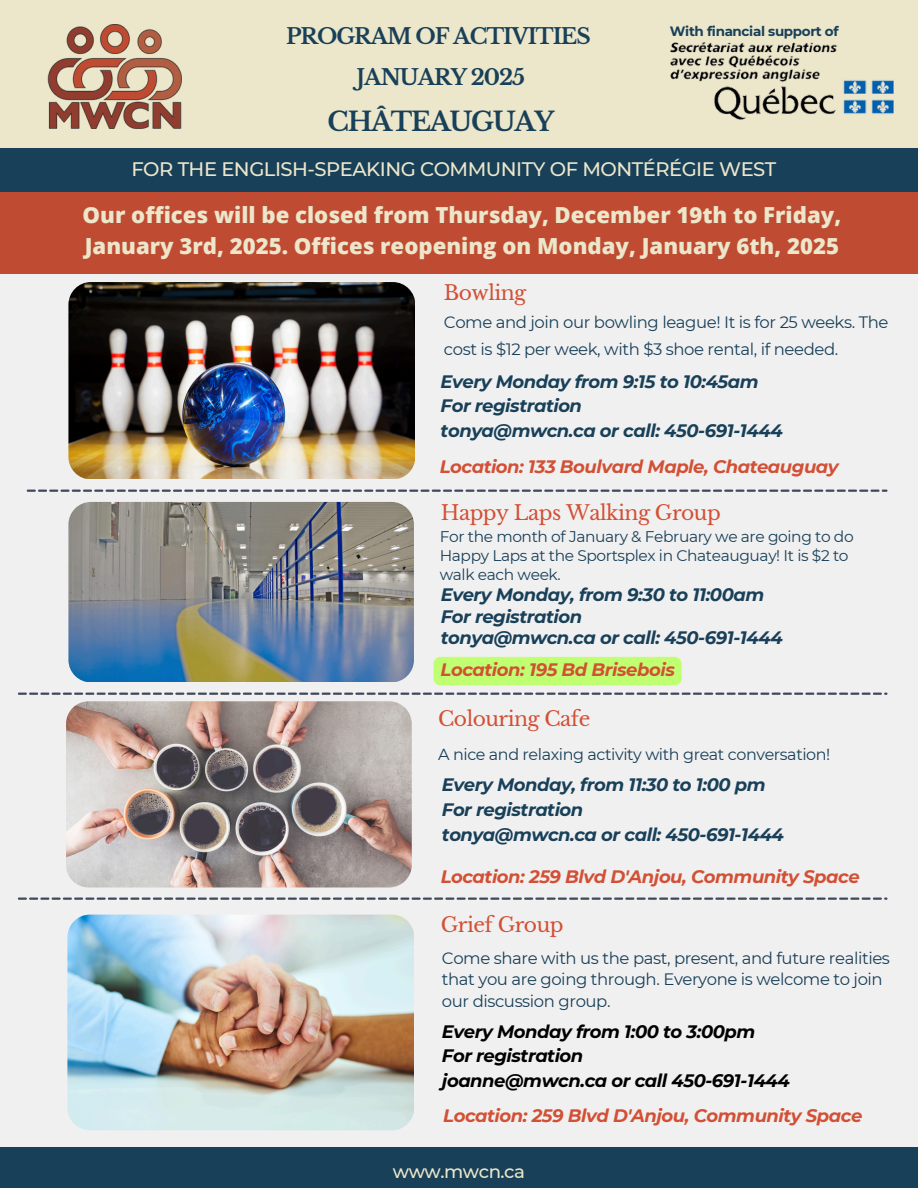
<style>
.page{position:relative;width:918px;height:1188px;background:#f1f0f0}
.page>*{position:absolute;margin:0;border:0;box-sizing:border-box;transform-origin:0 0}
.t1{font:700 26.1px "Libre Baskerville";letter-spacing:-.05em;color:#184059}
.t2{font:800 22.2px/30.5px "Open Sans";color:#ece6ca}
.t3{font:700 21.6px/40.5px "Libre Baskerville";letter-spacing:-.05em;color:#184059;text-align:center}
.t4{font:20.25px "Libre Baskerville";letter-spacing:-.025em;color:#d25035}
.t5{font:500 19.5px "Montserrat";letter-spacing:-.025em;color:#ece6ca}
.t6{font:500 18.15px "Montserrat";letter-spacing:-.025em;color:#ece6ca}
.t7{font:italic 700 18px/24.8px "Montserrat";letter-spacing:-.025em;color:#184059}
.t8{font:italic 700 18px "Montserrat";letter-spacing:-.025em;color:#d25035}
.t9{font:italic 700 18px/24.8px "Montserrat";letter-spacing:-.025em;color:#000}
.t10{font:16.5px/21.3px "Montserrat";letter-spacing:-.025em;color:#184059}
.t11{font:15.9px "Montserrat";letter-spacing:-.025em;color:#184059}
.t12{font:15.45px/18.9px "Montserrat";letter-spacing:-.025em;color:#184059}
.t13{font:700 13.5px "Montserrat";letter-spacing:-.025em;color:#184059}
</style>
<div class="page">
<div style="left:0;top:1148px;width:918px;height:40px;background:#184059"></div>
<div style="left:0;top:0;width:918px;height:169px;background:#ece6ca"></div>
<svg style="left:27px;top:490px;width:861px;height:2px"></svg>
<img style="left:671px;top:43px;width:222px;height:76px">
<img style="left:47px;top:25px;width:135px;height:103px">
<svg style="left:18px;top:693px;width:870px;height:2px;background:#737a88"></svg>
<svg style="left:18px;top:898px;width:870px;height:2px;background:#767d8b"></svg>
<div style="left:0;top:183px;width:918px;height:91px;background:#c04b33"></div>
<div style="left:0;top:148px;width:918px;height:43px;background:#184059"></div>
<img style="left:67px;top:915px;width:347px;height:215px;border-radius:22px">
<img style="left:68px;top:282px;width:347px;height:197px;border-radius:22px">
<img style="left:68px;top:502px;width:346px;height:180px;border-radius:22px">
<div style="left:433px;top:657px;width:249px;height:28px;background:#c1ff72"></div>
<img style="left:66px;top:701px;width:345px;height:186px;border-radius:22px">
<p class="t3" style="left:286px;top:17px;width:306px">PROGRAM OF ACTIVITIES<br>JANUARY 2025</p>
<p class="t1" style="left:327px;top:106px;width:228px">CHÂTEAUGUAY</p>
<h1 class="t13" style="left:670px;top:23px;width:170px">With financial support of</h1>
<p class="t5" style="left:131px;top:157px;width:647px">FOR THE ENGLISH-SPEAKING COMMUNITY OF MONTÉRÉGIE WEST</p>
<p class="t2" style="left:83px;top:199px;width:760px">Our offices will be closed from Thursday, December 19th to Friday,<br>January 3rd, 2025. Offices reopening on Monday, January 6th, 2025</p>
<p class="t4" style="left:444px;top:280px;width:84px">Bowling</p>
<h3 class="t10" style="left:444px;top:308px;width:446px;line-height:27px">Come and join our bowling league! It is for 25 weeks. The cost is $12 per week, with $3 shoe rental, if needed.</h3>
<h5 class="t7" style="left:441px;top:369px;width:344px">Every Monday from 9:15 to 10:45am<br>For registration<br>tonya@mwcn.ca or call: 450-691-1444</h5>
<h6 class="t8" style="left:440px;top:456px;width:400px">Location: 133 Boulvard Maple, Chateauguay</h6>
<h5 class="t4" style="left:441px;top:500px;width:281px">Happy Laps Walking Group</h5>
<p class="t12" style="left:440px;top:527px;width:415px">For the month of January &amp; February we are going to do<br>Happy Laps at the Sportsplex in Chateauguay! It is $2 to walk each week.</p>
<p class="t7" style="left:441px;top:584px;width:344px;line-height:21.3px">Every Monday, from 9:30 to 11:00am<br>For registration<br>tonya@mwcn.ca or call: 450-691-1444</p>
<h3 class="t8" style="left:441px;top:659px;width:236px">Location: 195 Bd Brisebois</h3>
<h6 class="t4" style="left:438px;top:706px;width:154px">Colouring Cafe</h6>
<h5 class="t11" style="left:438px;top:745px;width:394px">A nice and relaxing activity with great conversation!</h5>
<p class="t7" style="left:442px;top:772px;width:344px">Every Monday, from 11:30 to 1:00 pm<br>For registration<br>tonya@mwcn.ca or call: 450-691-1444</p>
<h5 class="t8" style="left:441px;top:866px;width:421px">Location: 259 Blvd D'Anjou, Community Space</h5>
<p class="t4" style="left:441px;top:913px;width:124px">Grief Group</p>
<p class="t10" style="left:442px;top:947px;width:450px">Come share with us the past, present, and future realities that you are going through. Everyone is welcome to join our discussion group.</p>
<h2 class="t9" style="left:442px;top:1019px;width:350px">Every Monday from 1:00 to 3:00pm<br>For registration<br>joanne@mwcn.ca or call 450-691-1444</h2>
<h4 class="t8" style="left:443px;top:1104px;width:421px">Location: 259 Blvd D'Anjou, Community Space</h4>
<p class="t6" style="left:393px;top:1160px;width:134px">www.mwcn.ca</p>
</div>
